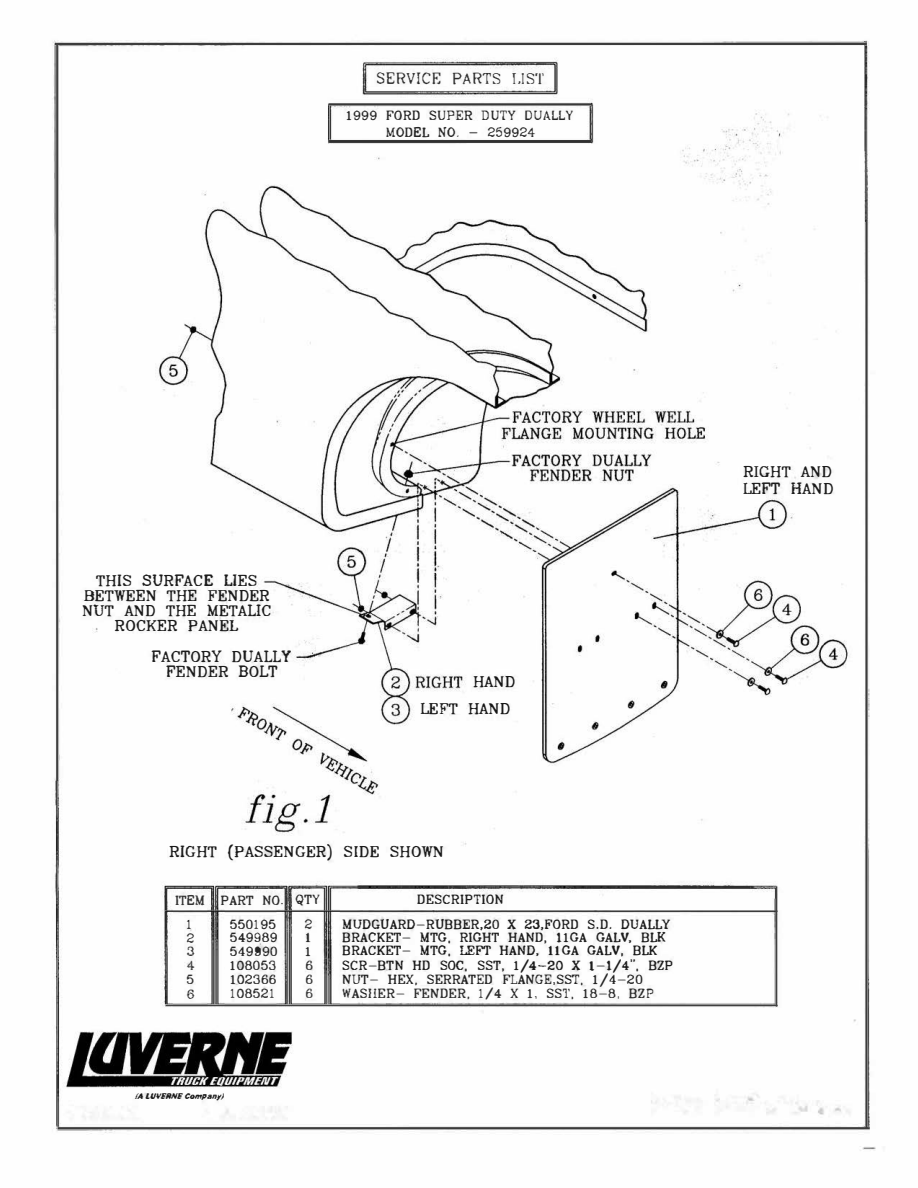
<style>
.page{position:relative;width:918px;height:1188px;background:#fff}
.page>*{position:absolute;margin:0;border:0;box-sizing:border-box;transform-origin:0 0}
.t1{font:12.9px "Fd 4181";color:#2c2c2c}
.t2{font:12.9px "Fd 4181";color:#282828}
.t3{font:11.55px/14.9px "Fd 4166";letter-spacing:.005em;color:#1a1a1a;text-align:center}
.t4{font:11.55px "Fd 4166";letter-spacing:.015em;color:#191919}
.t5{font:11.55px/15.1px "Fd 4166";letter-spacing:.01em;color:#1c1c1c;text-align:center}
.t6{font:11.55px/16.5px "Fd 4166";color:#1b1b1b}
.t7{font:11.55px "Fd 4166";color:#161616}
.t8{font:10.05px/13.4px "Fd 4165";color:#1d1d1d}
.t9{font:10.05px/16.4px "Fd 4165";letter-spacing:.005em;color:#252525;text-align:center}
.t10{font:10.05px "Fd 4165";letter-spacing:.005em;color:#1c1c1c}
.t11{font:10.05px "Fd 4165";letter-spacing:.005em;color:#1b1b1b}
.t12{font:10.05px "Fd 4165";letter-spacing:-.01em;color:#222}
.t13{font:10.05px "Fd 4165";letter-spacing:.02em;color:#2a2a2a}
.t14{font:10.05px/13.5px "Fd 4165";color:#282828}
.t15{font:10.05px "Fd 4165";color:#2c2c2c}
.t16{font:10.05px "Fd 4165";color:#2b2b2b}
.t17{font:10.05px "Fd 4165";color:#343434}
.t18{font:10.05px "Fd 4165";color:#232323}
.t19{font:10.05px "Fd 4165";color:#272727}
.t20{font:10.05px "Fd 4165";color:#303030}
.t21{font:10.05px "Fd 4165";color:#141414}
.t22{font:10.05px "Fd 4165";color:#383838}
.t23{font:10.05px "Fd 4165";color:#3c3c3c}
.t24{font:7.2px "Fd 4179";letter-spacing:.005em;color:#1b1b1b}
.s1{font-family:"Fd 4175"}
.s2{color:#6c6c6c}
.s3{font-family:"Fd 4165";font-size:10.05px}
.s4{font-family:"Fd 4175";font-size:10.05px}
.s5{color:#181818}
.s6{font-family:"Fd 4175";color:#181818}
</style>
<div class="page">
<img style="left:52px;top:40px;width:824px;height:1111px">
<img style="left:156px;top:46px;width:714px;height:789px">
<img style="left:52px;top:778px;width:726px;height:351px">
<hr style="left:55px;top:43px;width:812px;height:2px;background:#3c3c3c">
<hr style="left:56px;top:43px;width:2px;height:738px;background:#404040">
<hr style="left:329px;top:103px;width:262px;height:2px;background:#383838">
<hr style="left:329px;top:140px;width:262px;height:3px;background:#303030">
<hr style="left:58px;top:1127px;width:812px;height:2px;background:#3c3c3c">
<hr style="left:865px;top:222px;width:3px;height:907px;background:#3c3c3c">
<hr style="left:166px;top:911px;width:612px;height:1px;background:#040404">
<hr style="left:776px;top:886px;width:1px;height:121px;background:#404040">
<hr style="left:166px;top:1005px;width:612px;height:1px;background:#404040">
<p class="t1" style="left:377px;top:70px;width:169px">SERVICE PARTS LIST</p>
<p class="t9" style="left:347px;top:109px;width:229px">1999 FORD SUPER <span class="s1">DUTY DUALLY<br></span>MODEL NO. <span class="s2">-</span> 259924</p>
<p class="t3" style="left:82px;top:575px;width:191px">THIS SURF ACE LIES<br>BETWEEN THE FENDER<br>NUT AND THE METALIC<br>ROCKER PANEL</p>
<p class="t5" style="left:152px;top:650px;width:142px">FACTORY DUALLY<br>FENDER BOLT</p>
<p class="t7" style="left:473px;top:676px;width:45px">HAND</p>
<p class="t7" style="left:420px;top:703px;width:92px">LEFT HAND</p>
<p class="t4" style="left:169px;top:846px;width:277px">RIGHT (PASSENGER) SIDE SHOWN</p>
<p class="t17" style="left:175px;top:895px;width:32px">ITEM</p>
<p class="t16" style="left:220px;top:895px;width:65px">PART NO.</p>
<p class="t21" style="left:186px;top:919px;width:8px">1</p>
<p class="t18" style="left:230px;top:919px;width:48px">550195</p>
<p class="t20" style="left:187px;top:933px;width:10px">2</p>
<p class="t9" style="left:230px;top:930px;width:50px">549989</p>
<p class="t17" style="left:186px;top:947px;width:10px">3</p>
<p class="t9" style="left:230px;top:944px;width:50px">549990</p>
<p class="t22" style="left:186px;top:960px;width:10px">4</p>
<p class="t14" style="left:230px;top:960px;width:48px">108053</p>
<p class="t20" style="left:187px;top:975px;width:9px">5</p>
<p class="t19" style="left:230px;top:975px;width:48px">102366</p>
<p class="t15" style="left:186px;top:989px;width:10px">6</p>
<p class="t15" style="left:230px;top:989px;width:48px">108521</p>
<p class="t2" style="left:295px;top:890px;width:27px">Q<span class="s3">T</span><span class="s4">Y</span></p>
<p class="t15" style="left:305px;top:920px;width:10px">2</p>
<p class="t14" style="left:306px;top:932px;width:9px">l<br>1</p>
<p class="t20" style="left:305px;top:960px;width:9px">6</p>
<p class="t17" style="left:305px;top:975px;width:9px">6</p>
<p class="t23" style="left:305px;top:989px;width:9px">6</p>
<p class="t10" style="left:417px;top:895px;width:89px">DESCRIPTION</p>
<p class="t10" style="left:342px;top:919px;width:331px">MUDGUARD-RUBBER,20 X 23,FORD S.D. DUALLY</p>
<p class="t8" style="left:342px;top:932px;width:325px">BRACKET- MTG, RIGHT HAND, 11GA GALV, BLK<br><span class="s5">BRACKET- MTG,</span> <span class="s6">LEFT</span> <span class="s5">HAND, llGA GALV, BLK</span></p>
<p class="t11" style="left:342px;top:960px;width:333px">SCR-BTN HD SOC, SST, 1/4-20 X 1-1/4", BZP</p>
<p class="t12" style="left:342px;top:975px;width:303px">NUT- HEX, SERRATED FLANGE.SST, 1/4-20</p>
<p class="t13" style="left:342px;top:989px;width:313px">WASHER- FENDER, 1/4 X 1, SST, 18-8, BZP</p>
<p class="t24" style="left:135px;top:1092px;width:92px">(A LWERNE Company)</p>
<p class="t6" style="left:743px;top:465px;width:93px">RIGHT AND<br>LEFT HAND</p>
</div>
